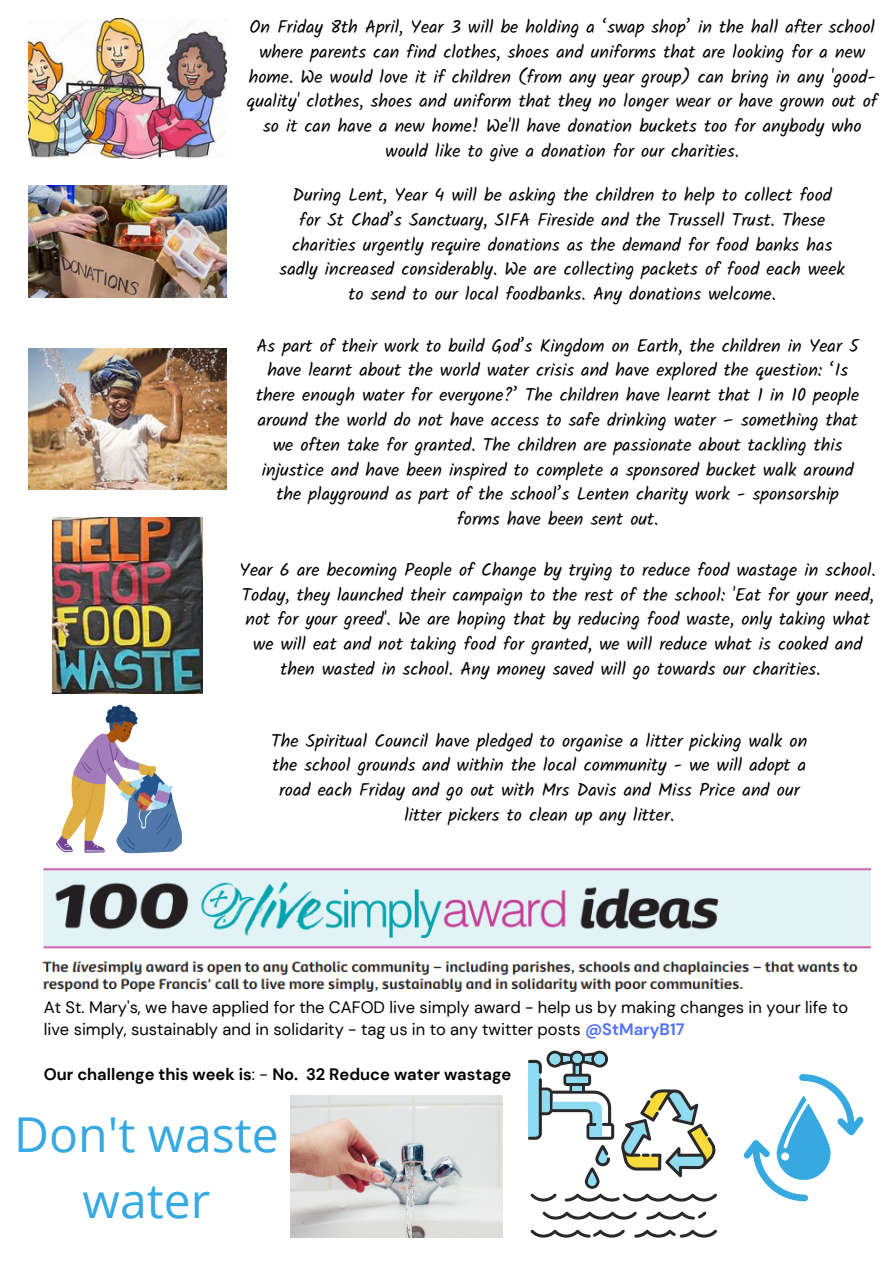
<style>
.page{position:relative;width:894px;height:1264px;background:#fff}
.page>*{position:absolute;margin:0;border:0;box-sizing:border-box;transform-origin:0 0}
.t1{font:48px "Open Sans";color:#36a9e1}
.t2{font:18px/24.8px "Kalam";color:#000;text-align:center}
.t3{font:16.5px/22.5px "DM Sans";color:#000}
.t4{font:700 16.5px "DM Sans";color:#000}
.s1{font-weight:700;color:#5271ff}
.s2{font-weight:400}
</style>
<div class="page">
<img style="left:29px;top:18px;width:197px;height:141px">
<img style="left:29px;top:186px;width:197px;height:111px">
<img style="left:29px;top:349px;width:197px;height:141px">
<img style="left:52px;top:517px;width:150px;height:176px">
<img style="left:42px;top:868px;width:828px;height:125px">
<svg style="left:56px;top:704px;width:126px;height:149px"></svg>
<svg style="left:743px;top:1074px;width:120px;height:127px"></svg>
<svg style="left:530px;top:1229px;width:94px;height:8px"></svg>
<svg style="left:634px;top:1229px;width:82px;height:8px"></svg>
<svg style="left:542px;top:1211px;width:94px;height:8px"></svg>
<svg style="left:646px;top:1211px;width:60px;height:8px"></svg>
<svg style="left:528px;top:1050px;width:189px;height:151px"></svg>
<img style="left:290px;top:1095px;width:213px;height:142px">
<p class="t2" style="left:247px;top:15px;width:632px">On Friday 8th April, Year 3 will be holding a ‘swap shop’ in the hall after school where parents can find clothes, shoes and uniforms that are looking for a new home. We would love it if children (from any year group) can bring in any 'good&shy;quality' clothes, shoes and uniform that they no longer wear or have grown out of so it can have a new home! We'll have donation buckets too for anybody who would like to give a donation for our charities.</p>
<p class="t2" style="left:279px;top:182px;width:566px">During Lent, Year 4 will be asking the children to help to collect food<br>for St Chad’s Sanctuary, SIFA Fireside and the Trussell Trust. These charities urgently require donations as the demand for food banks has sadly increased considerably. We are collecting packets of food each week to send to our local foodbanks. Any donations welcome.</p>
<p class="t2" style="left:256px;top:333px;width:604px">As part of their work to build God’s Kingdom on Earth, the children in Year 5 have learnt about the world water crisis and have explored the question: ‘Is there enough water for everyone?’ The children have learnt that 1 in 10 people around the world do not have access to safe drinking water – something that we often take for granted. The children are passionate about tackling this injustice and have been inspired to complete a sponsored bucket walk around the playground as part of the school’s Lenten charity work - sponsorship forms have been sent out.</p>
<p class="t2" style="left:239px;top:557px;width:637px">Year 6 are becoming People of Change by trying to reduce food wastage in school.</p>
<p class="t2" style="left:241px;top:582px;width:633px">Today, they launched their campaign to the rest of the school: 'Eat for your need,</p>
<p class="t2" style="left:245px;top:606px;width:626px">not for your greed'. We are hoping that by reducing food waste, only taking what</p>
<p class="t2" style="left:253px;top:631px;width:610px">we will eat and not taking food for granted, we will reduce what is cooked and</p>
<p class="t2" style="left:280px;top:656px;width:541px">then wasted in school. Any money saved will go towards our charities.</p>
<p class="t2" style="left:271px;top:728px;width:537px">The Spiritual Council have pledged to organise a litter picking walk on the school grounds and within the local community - we will adopt a road each Friday and go out with Mrs Davis and Miss Price and our litter pickers to clean up any litter.</p>
<p class="t3" style="left:44px;top:995px;width:805px">At St. Mary's, we have applied for the CAFOD live simply award - help us by making changes in your life to live simply, sustainably and in solidarity - tag us in to any twitter posts <span class="s1">@StMaryB17</span></p>
<p class="t4" style="left:44px;top:1063px;width:469px">Our challenge this week is<span class="s2">: -</span> No. 32 Reduce water wastage</p>
<p class="t1" style="left:14px;top:1100px;width:266px">Don't waste</p>
<p class="t1" style="left:83px;top:1166px;width:129px">water</p>
</div>
